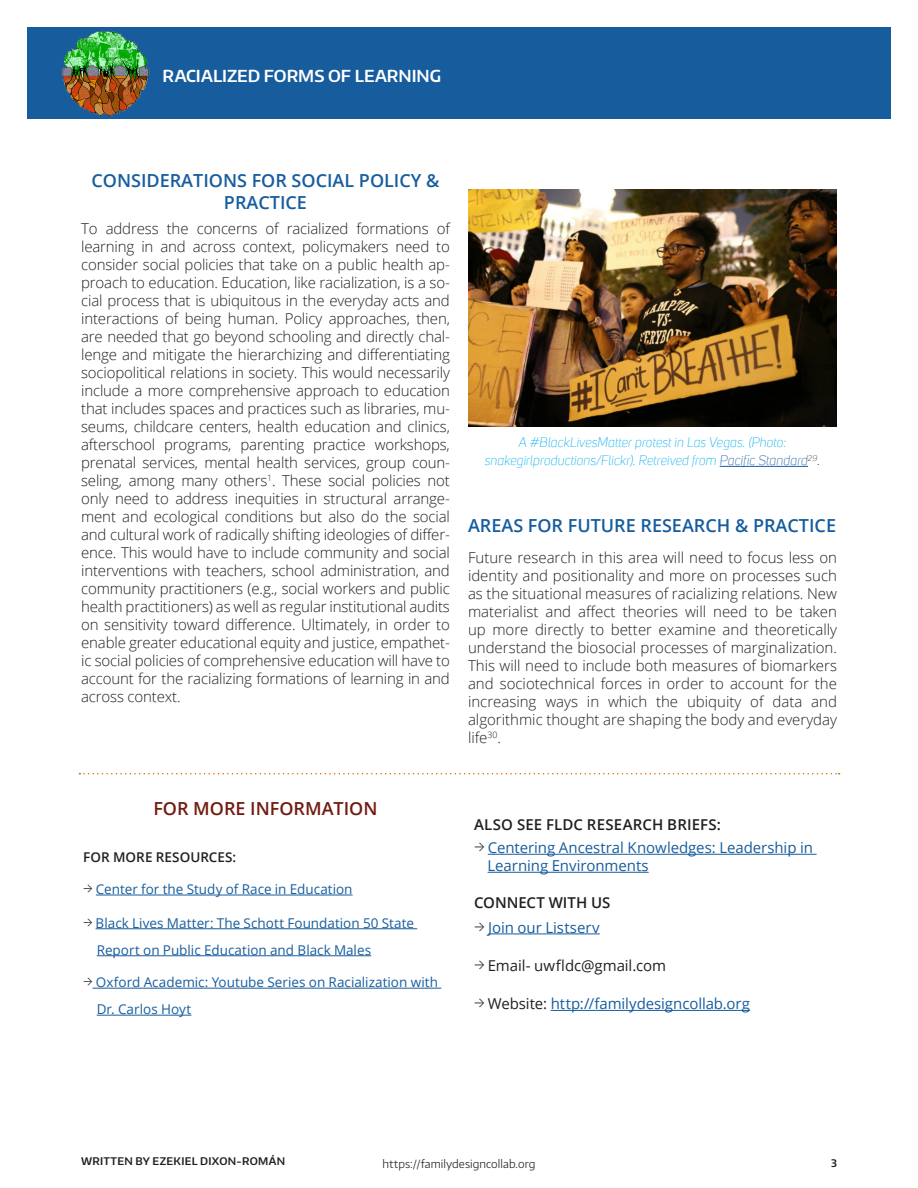
<style>
.page{position:relative;width:918px;height:1188px;background:#fff}
.page>*{position:absolute;margin:0;border:0;box-sizing:border-box;transform-origin:0 0}
.text{font:600 18px/22.5px "Open Sans";color:#175d9e;text-align:center}
.Text_head_1{font:600 18px "Open Sans";color:#175d9e}
.Text_head_1-2{font:600 18px "Open Sans";color:#711c10}
.t1{font:600 16.5px "Encode Sans Normal";color:#fff}
.text-2{font:300 15px/18px "Open Sans";letter-spacing:-.005em;color:#231f20;text-align:justify}
.For_more_info_bullet{font:15px/18px "Open Sans";letter-spacing:-.005em;color:#175d9e}
.Critical_Reflection{font:15px "Open Sans";letter-spacing:-.005em;color:#175d9e}
.For_more_info_bullet-2{font:600 15px "Open Sans";letter-spacing:.005em;color:#231f20}
.Critical_Reflection-2{font:15px "Open Sans";letter-spacing:-.005em;color:#231f20}
.For_more_info_bullet-3{font:13.5px/27px "Open Sans";color:#175d9e}
.Text_in_multi_column{font:italic 300 13.5px/18px "Uni Sans";letter-spacing:-.005em;color:#00aeef;text-align:center}
.For_more_info_bullet-4{font:600 13.5px "Open Sans";letter-spacing:.005em;color:#231f20}
.t2{font:300 11.25px "Encode Sans Normal";letter-spacing:.005em;color:#231f20}
.t3{font:600 10.5px "Encode Sans Normal";letter-spacing:.03em;color:#231f20}
.s1{color:#175d9e}
.s2{color:#231f20}
.s3{font-family:"Encode Sans Normal";font-weight:300;color:#231f20}
.s4{font-family:"Encode Sans Normal";font-weight:300}
</style>
<div class="page">
<div style="left:27px;top:27px;width:864px;height:91px;background:#175d9e"></div>
<img style="left:61px;top:30px;width:89px;height:86px">
<svg style="left:79px;top:773px;width:761px;height:1px"></svg>
<hr style="left:96px;top:895px;width:257px;height:1px;background:#175d9e">
<hr style="left:96px;top:928px;width:321px;height:1px;background:#175d9e">
<hr style="left:97px;top:955px;width:274px;height:1px;background:#175d9e">
<hr style="left:92px;top:988px;width:349px;height:1px;background:#175d9e">
<hr style="left:97px;top:1015px;width:94px;height:1px;background:#175d9e">
<hr style="left:488px;top:854px;width:329px;height:1px;background:#175d9e">
<hr style="left:488px;top:872px;width:161px;height:1px;background:#175d9e">
<hr style="left:488px;top:934px;width:112px;height:1px;background:#175d9e">
<hr style="left:551px;top:1010px;width:199px;height:1px;background:#175d9e">
<img style="left:468px;top:189px;width:369px;height:237px">
<hr style="left:720px;top:466px;width:88px;height:1px;background:#175d9e">
<p class="t1" style="left:163px;top:65px;width:280px">RACIALIZED FORMS OF LEARNING</p>
<p class="text" style="left:91px;top:169px;width:350px">CONSIDERATIONS FOR SOCIAL POLICY &amp;<br>PRACTICE</p>
<p class="text-2" style="left:81px;top:219px;width:370px">To address the concerns of racialized formations of learning in and across context, policymakers need to consider social policies that take on a public health ap&shy;proach to education. Education, like racialization, is a so&shy;cial process that is ubiquitous in the everyday acts and interactions of being human. Policy approaches, then, are needed that go beyond schooling and directly chal&shy;lenge and mitigate the hierarchizing and differentiating sociopolitical relations in society. This would necessarily include a more comprehensive approach to education that includes spaces and practices such as libraries, mu&shy;seums, childcare centers, health education and clinics, afterschool programs, parenting practice workshops, prenatal services, mental health services, group coun&shy;seling, among many others<sup>1</sup>. These social policies not only need to address inequities in structural arrange&shy;ment and ecological conditions but also do the social and cultural work of radically shifting ideologies of differ&shy;ence. This would have to include community and social interventions with teachers, school administration, and community practitioners (e.g., social workers and public health practitioners) as well as regular institutional audits on sensitivity toward difference. Ultimately, in order to enable greater educational equity and justice, empathet&shy;ic social policies of comprehensive education will have to account for the racializing formations of learning in and across context.</p>
<p class="Text_in_multi_column" style="left:485px;top:434px;width:337px">A #BlackLivesMatter protest in Las Vegas. (Photo: snakegirlproductions/Flickr). Retreived from <span class="s1">Pacific Standard</span><sup>29</sup><span class="s2">.</span></p>
<p class="Text_head_1" style="left:468px;top:513px;width:370px">AREAS FOR FUTURE RESEARCH &amp; PRACTICE</p>
<p class="text-2" style="left:468px;top:549px;width:371px">Future research in this area will need to focus less on identity and positionality and more on processes such as the situational measures of racializing relations. New materialist and affect theories will need to be taken up more directly to better examine and theoretically understand the biosocial processes of marginalization.<br>This will need to include both measures of biomarkers and sociotechnical forces in order to account for the increasing ways in which the ubiquity of data and algorithmic thought are shaping the body and everyday life<sup>30</sup>.</p>
<p class="Text_head_1-2" style="left:153px;top:796px;width:226px">FOR MORE INFORMATION</p>
<p class="For_more_info_bullet-4" style="left:83px;top:847px;width:155px">FOR MORE RESOURCES:</p>
<p class="For_more_info_bullet-3" style="left:83px;top:875px;width:271px"><span class="s3">→</span> Center for the Study of Race in Education</p>
<p class="For_more_info_bullet-3" style="left:97px;top:909px;width:319px;text-indent:-14px"><span class="s3">→</span> Black Lives Matter: The Schott Foundation 50 State<br>Report on Public Education and Black Males</p>
<p class="For_more_info_bullet-3" style="left:97px;top:968px;width:343px;text-indent:-14px"><span class="s3">→</span> Oxford Academic: Youtube Series on Racialization with<br>Dr. Carlos Hoyt</p>
<p class="For_more_info_bullet-2" style="left:474px;top:814px;width:248px">ALSO SEE FLDC RESEARCH BRIEFS:</p>
<p class="For_more_info_bullet" style="left:488px;top:838px;width:327px;text-indent:-14px"><span class="s3">→</span> Centering Ancestral Knowledges: Leadership in<br>Learning Environments</p>
<p class="For_more_info_bullet-2" style="left:474px;top:892px;width:138px">CONNECT WITH US</p>
<p class="Critical_Reflection" style="left:474px;top:917px;width:127px"><span class="s3">→</span> Join our Listserv</p>
<p class="Critical_Reflection-2" style="left:474px;top:955px;width:193px"><span class="s4">→</span> Email- uwfldc@gmail.com</p>
<p class="Critical_Reflection" style="left:474px;top:994px;width:277px"><span class="s3">→</span> <span class="s2">Website:</span> http://familydesigncollab.org</p>
<p class="t3" style="left:81px;top:1154px;width:206px">WRITTEN BY EZEKIEL DIXON-ROMÁN</p>
<p class="t2" style="left:382px;top:1156px;width:155px">https://familydesigncollab.org</p>
<p class="t3" style="left:831px;top:1157px;width:7px">3</p>
</div>
